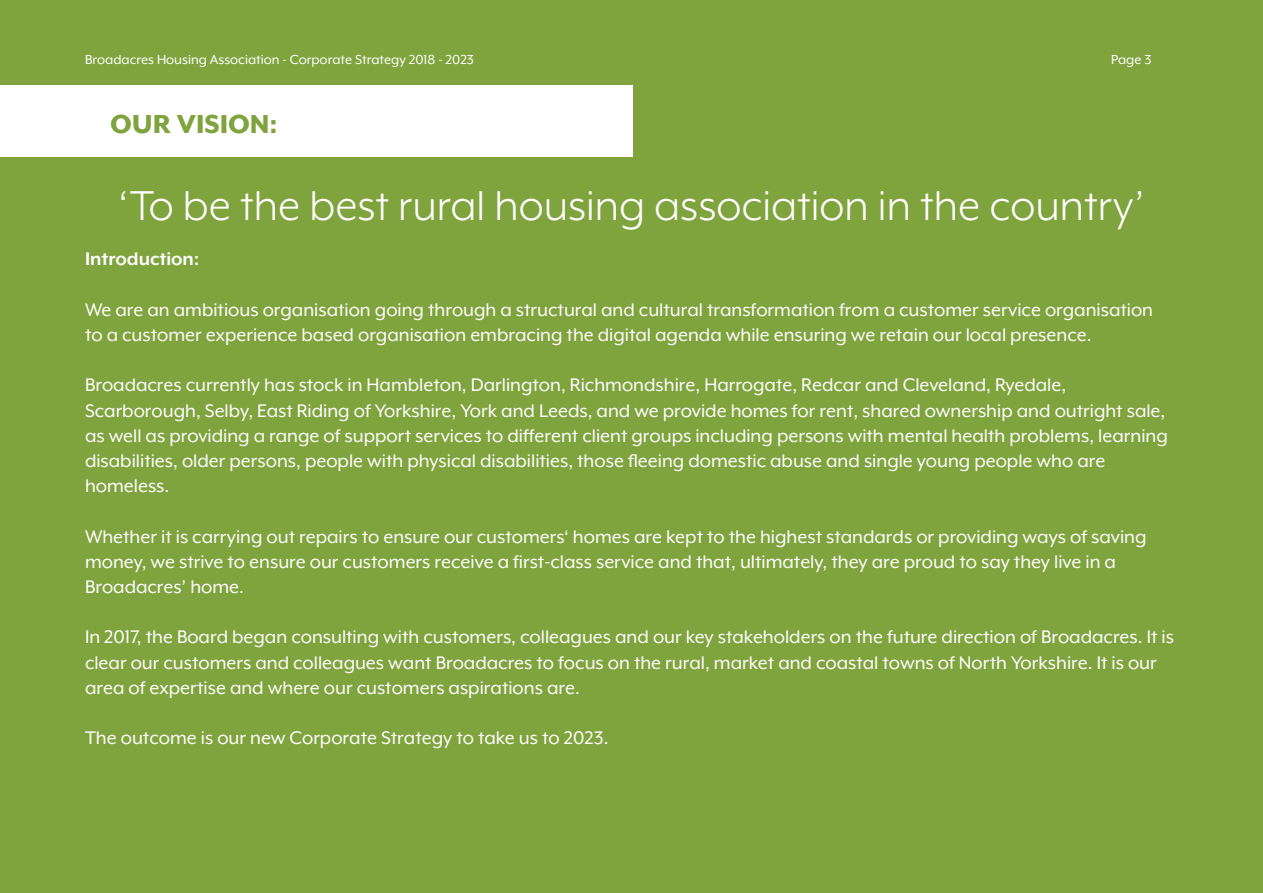
<style>
.page{position:relative;width:1263px;height:893px;background:#7fa43e}
.page>*{position:absolute;margin:0;border:0;box-sizing:border-box;transform-origin:0 0}
.t1{font:48px "Mr Eaves XL Mod OT";color:#fff}
.t2{font:800 30px "Mr Eaves XL Mod OT";color:#7fa43e}
.t3{font:21px/25.2px "Mr Eaves XL Mod OT";color:#fff}
.t4{font:700 21px "Mr Eaves XL Mod OT";color:#fff}
.t5{font:15px "Mr Eaves XL Mod OT";color:#fff}
</style>
<div class="page">
<div style="left:0;top:85px;width:632px;height:72px;background:#fff"></div>
<p class="t5" style="left:85px;top:52px;width:390px">Broadacres Housing Association - Corporate Strategy 2018 - 2023</p>
<p class="t5" style="left:1111px;top:52px;width:42px">Page 3</p>
<h2 class="t2" style="left:110px;top:109px;width:169px">OUR VISION:</h2>
<h1 class="t1" style="left:119px;top:181px;width:1027px">‘To be the best rural housing association in the country’</h1>
<p class="t4" style="left:85px;top:249px;width:116px">Introduction:</p>
<p class="t3" style="left:85px;top:297px;width:1070px">We are an ambitious organisation going through a structural and cultural transformation from a customer service organisation to a customer experience based organisation embracing the digital agenda while ensuring we retain our local presence.</p>
<p class="t3" style="left:85px;top:372px;width:1084px">Broadacres currently has stock in Hambleton, Darlington, Richmondshire, Harrogate, Redcar and Cleveland, Ryedale, Scarborough, Selby, East Riding of Yorkshire, York and Leeds, and we provide homes for rent, shared ownership and outright sale, as well as providing a range of support services to different client groups including persons with mental health problems, learning disabilities, older persons, people with physical disabilities, those fleeing domestic abuse and single young people who are homeless.</p>
<p class="t3" style="left:85px;top:524px;width:1063px">Whether it is carrying out repairs to ensure our customers‘ homes are kept to the highest standards or providing ways of saving money, we strive to ensure our customers receive a first-class service and that, ultimately, they are proud to say they live in a<br>Broadacres’ home.</p>
<p class="t3" style="left:85px;top:624px;width:1090px">In 2017, the Board began consulting with customers, colleagues and our key stakeholders on the future direction of Broadacres. It is clear our customers and colleagues want Broadacres to focus on the rural, market and coastal towns of North Yorkshire. It is our area of expertise and where our customers aspirations are.</p>
<p class="t3" style="left:85px;top:725px;width:525px">The outcome is our new Corporate Strategy to take us to 2023.</p>
</div>
